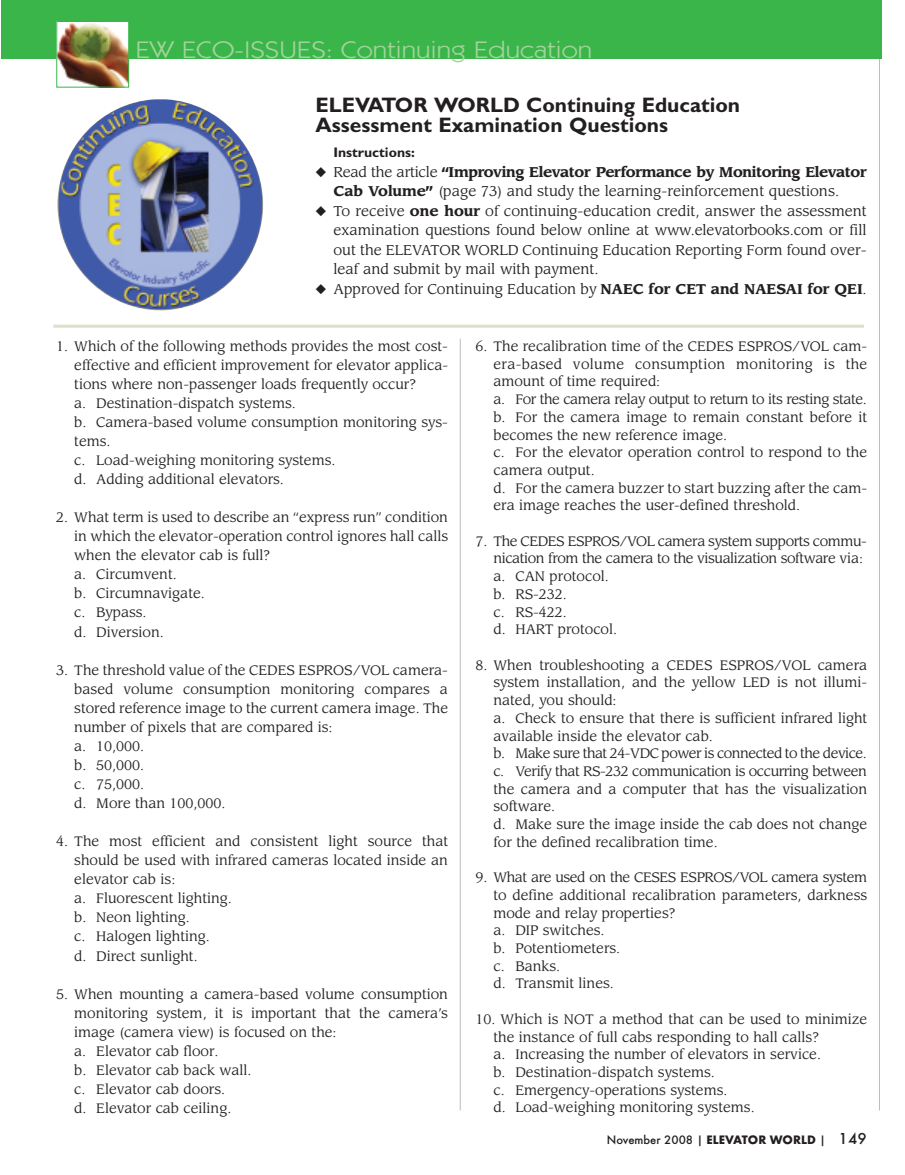
<style>
.page{position:relative;width:905px;height:1175px;background:#fff}
.page>*{position:absolute;margin:0;border:0;box-sizing:border-box;transform-origin:0 0}
.t1{font:24px "Kabel";color:#a3d39c;scale:1.2 1}
.t2{font:700 21px/19.5px "Gentle Sans";color:#231f20}
.t3{font:13.95px/19.5px "Leawood";color:#231f20}
.t4{font:700 13.95px "Gentle Sans";color:#231f20}
.t5{font:13.5px/19px "Leawood";color:#231f20}
.t6{font:13.5px/17.7px "Leawood";letter-spacing:-.03em;color:#231f20}
.t7{font:500 12.75px "Futura T";color:#231f20}
.s1{font-weight:700}
.s2{font-size:16.5px}
</style>
<div class="page">
<hr style="left:879px;top:0;width:1px;height:1110px;background:#bcbdc0">
<hr style="left:4px;top:58px;width:875px;height:1px;background:#bcbdc0">
<hr style="left:460px;top:339px;width:1px;height:771px;background:#bcbdc0">
<img style="left:57px;top:99px;width:206px;height:211px;border-radius:99px">
<hr style="left:53px;top:325px;width:810px;height:3px;background:#dddecb">
<div style="left:2px;top:0;width:880px;height:58px;background:#3ab54a"></div>
<img style="left:59px;top:23px;width:68px;height:62px">
<div style="left:57px;top:21px;width:72px;height:66px;border:1px solid #3ab54a"></div>
<h1 class="t1" style="left:135px;top:41px;width:382px">EW ECO-ISSUES: Continuing Education</h1>
<h2 class="t2" style="left:315px;top:95px;width:426px">ELEVATOR WORLD Continuing Education<br>Assessment Examination Questions</h2>
<p class="t4" style="left:333px;top:144px;width:83px">Instructions:</p>
<p class="t3" style="left:333px;top:163px;width:535px;text-indent:-18px">◆ Read the article <span class="s1">“Improving Elevator Performance by Monitoring Elevator<br>Cab Volume”</span> (page 73) and study the learning-reinforcement questions.</p>
<p class="t3" style="left:333px;top:202px;width:535px;text-align:justify;text-indent:-18px">◆ To receive <span class="s1">one hour</span> of continuing-education credit, answer the assessment examination questions found below online at www.elevatorbooks.com or fill out the ELEVATOR WORLD Continuing Education Reporting Form found over&shy;leaf and submit by mail with payment.</p>
<p class="t3" style="left:315px;top:280px;width:552px">◆ Approved for Continuing Education by <span class="s1">NAEC for CET and NAESAI for QEI</span>.</p>
<p class="t5" style="left:74px;top:338px;width:375px;text-indent:-18px">1. Which of the following methods provides the most cost&shy;effective and efficient improvement for elevator applica&shy;tions where non-passenger loads frequently occur?<br>a. Destination-dispatch systems.<br>b. Camera-based volume consumption monitoring sys&shy;tems.<br>c. Load-weighing monitoring systems.<br>d. Adding additional elevators.</p>
<p class="t5" style="left:74px;top:509px;width:375px;text-indent:-18px">2. What term is used to describe an “express run” condition in which the elevator-operation control ignores hall calls when the elevator cab is full?<br>a. Circumvent.<br>b. Circumnavigate.<br>c. Bypass.<br>d. Diversion.</p>
<p class="t5" style="left:74px;top:661px;width:375px;text-indent:-18px">3. The threshold value of the CEDES ESPROS/VOL camera&shy;based volume consumption monitoring compares a stored reference image to the current camera image. The number of pixels that are compared is:<br>a. 10,000.<br>b. 50,000.<br>c. 75,000.<br>d. More than 100,000.</p>
<p class="t5" style="left:74px;top:833px;width:375px;text-indent:-18px">4. The most efficient and consistent light source that should be used with infrared cameras located inside an elevator cab is:<br>a. Fluorescent lighting.<br>b. Neon lighting.<br>c. Halogen lighting.<br>d. Direct sunlight.</p>
<p class="t5" style="left:74px;top:985px;width:375px;text-indent:-18px">5. When mounting a camera-based volume consumption monitoring system, it is important that the camera’s image (camera view) is focused on the:<br>a. Elevator cab floor.<br>b. Elevator cab back wall.<br>c. Elevator cab doors.<br>d. Elevator cab ceiling.</p>
<p class="t5" style="left:493px;top:338px;width:375px;line-height:17.7px;text-indent:-18px">6. The recalibration time of the CEDES ESPROS/VOL cam&shy;era-based volume consumption monitoring is the amount of time required:<br>a. For the camera relay output to return to its resting state. b. For the camera image to remain constant before it becomes the new reference image.<br>c. For the elevator operation control to respond to the camera output.<br>d. For the camera buzzer to start buzzing after the cam&shy;era image reaches the user-defined threshold.</p>
<p class="t6" style="left:493px;top:533px;width:375px;text-indent:-18px">7. The CEDES ESPROS/VOL camera system supports commu&shy;nication from the camera to the visualization software via: a. CAN protocol.<br>b. RS-232.<br>c. RS-422.<br>d. HART protocol.</p>
<p class="t5" style="left:493px;top:657px;width:375px;line-height:17.7px;text-indent:-18px">8. When troubleshooting a CEDES ESPROS/VOL camera system installation, and the yellow LED is not illumi&shy;nated, you should:<br>a. Check to ensure that there is sufficient infrared light available inside the elevator cab.<br>b. Make sure that 24-VDC power is connected to the device. c. Verify that RS-232 communication is occurring between the camera and a computer that has the visualization software.<br>d. Make sure the image inside the cab does not change for the defined recalibration time.</p>
<p class="t5" style="left:493px;top:869px;width:375px;line-height:17.7px;text-indent:-18px">9. What are used on the CESES ESPROS/VOL camera system to define additional recalibration parameters, darkness mode and relay properties?<br>a. DIP switches.<br>b. Potentiometers.<br>c. Banks.<br>d. Transmit lines.</p>
<p class="t5" style="left:493px;top:1011px;width:375px;line-height:17.7px;text-indent:-18px">10. Which is NOT a method that can be used to minimize the instance of full cabs responding to hall calls?<br>a. Increasing the number of elevators in service.<br>b. Destination-dispatch systems.<br>c. Emergency-operations systems.<br>d. Load-weighing monitoring systems.</p>
<p class="t7" style="left:606px;top:1132px;width:261px">November 2008 | <span class="s1">ELEVATOR WORLD</span> | <span class="s2">149</span></p>
</div>
